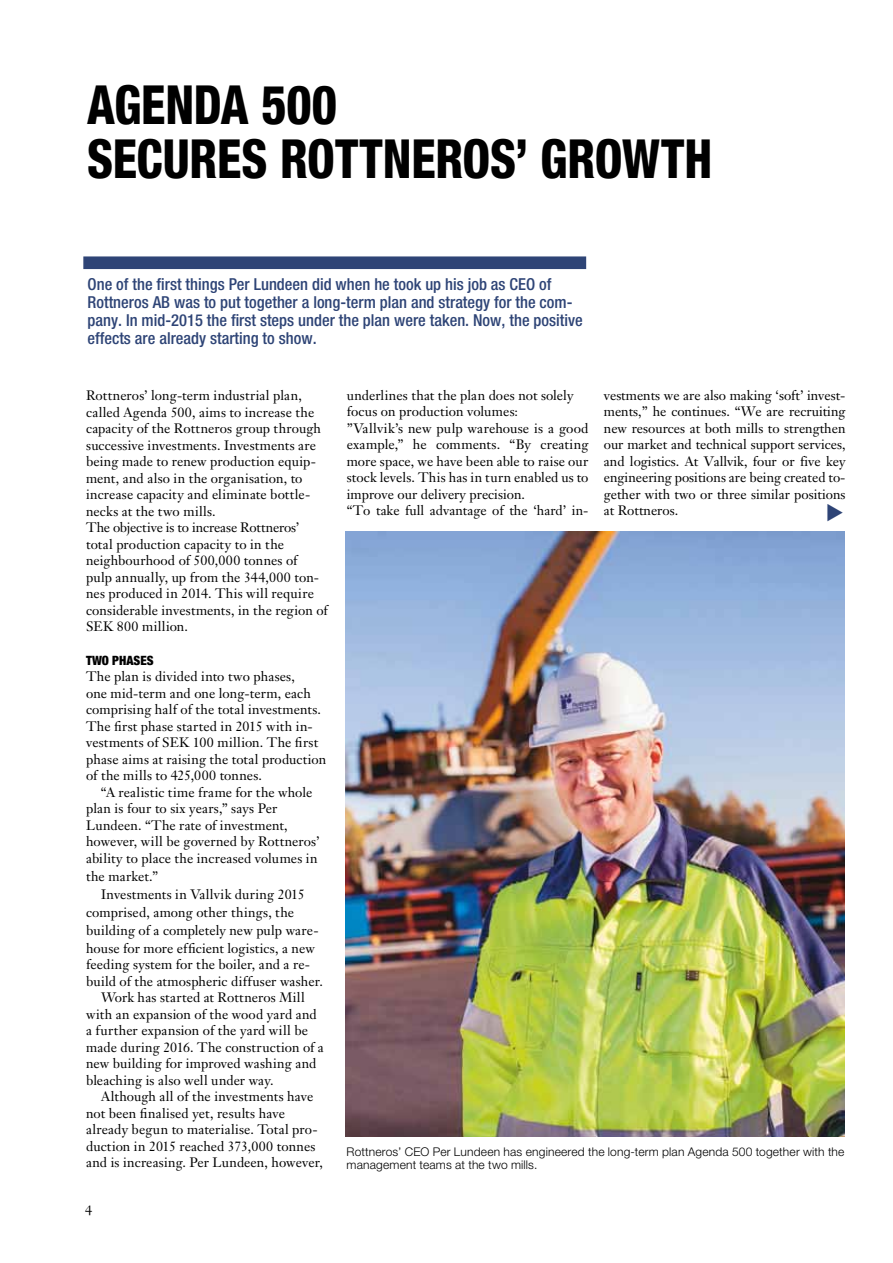
<style>
.page{position:relative;width:893px;height:1263px;background:#fff}
.page>*{position:absolute;margin:0;border:0;box-sizing:border-box;transform-origin:0 0}
.t1{font:800 condensed 54px "Helvetica Neue LT Std";letter-spacing:-.005em;color:#000;scale:.9 1}
.t2{font:500 condensed 16.5px/18px "Helvetica Neue LT Std";color:#2e4476}
.t3{font:13.5px/16.5px "Janson Text";letter-spacing:.005em;color:#000}
.t4{font:13.5px/16.5px "Janson Text LT Std";letter-spacing:.01em;color:#000}
.t5{font:900 condensed 12.75px "Helvetica Neue";color:#000}
.t6{font:300 12px/13.5px "Helvetica Neue LT Std";letter-spacing:.015em;color:#000}
</style>
<div class="page">
<div style="left:83px;top:256px;width:503px;height:13px;background:#2e4476;border:2px solid #2e4476"></div>
<img style="left:345px;top:532px;width:500px;height:605px">
<h1 class="t1" style="left:87px;top:71px;width:91px">AGENDA</h1>
<h1 class="t1" style="left:261px;top:71px;width:86px">500</h1>
<h1 class="t1" style="left:87px;top:125px;width:30px">SECURES</h1>
<h1 class="t1" style="left:280px;top:125px;width:60px">ROTTNEROS</h1>
<h1 class="t1" style="left:515px;top:125px;width:91px">’ GROWTH</h1>
<p class="t2" style="left:88px;top:275px;width:497px">One of the first things Per Lundeen did when he took up his job as CEO of Rottneros AB was to put together a long-term plan and strategy for the com&shy;pany. In mid-2015 the first steps under the plan were taken. Now, the positive effects are already starting to show.</p>
<p class="t4" style="left:86px;top:387px;width:243px">Rottneros’ long-term industrial plan, called Agenda 500, aims to increase the capacity of the Rottneros group through successive investments. Investments are being made to renew production equip&shy;ment, and also in the organisation, to increase capacity and eliminate bottle&shy;necks at the two mills.<br>The objective is to increase Rottneros’ total production capacity to in the neighbourhood of 500,000 tonnes of<br>pulp annually, up from the 344,000 ton&shy;nes produced in 2014. This will require considerable investments, in the region of SEK 800 million.</p>
<p class="t5" style="left:86px;top:652px;width:68px">TWO PHASES</p>
<p class="t4" style="left:86px;top:668px;width:242px">The plan is divided into two phases,<br>one mid-term and one long-term, each comprising half of the total investments.<br>The first phase started in 2015 with in&shy;vestments of SEK 100 million. The first phase aims at raising the total production of the mills to 425,000 tonnes.</p>
<p class="t3" style="left:86px;top:783px;width:235px;text-indent:15px">“A realistic time frame for the whole plan is four to six years,” says Per Lundeen. “The rate of investment, however, will be governed by Rottneros’ ability to place the increased volumes in</p>
<p class="t3" style="left:86px;top:867px;width:73px">the market.”</p>
<p class="t3" style="left:101px;top:885px;width:205px">Investments in Vallvik during 2015</p>
<p class="t3" style="left:86px;top:903px;width:209px">comprised, among other things, the</p>
<p class="t3" style="left:86px;top:921px;width:234px">building of a completely new pulp ware-</p>
<p class="t3" style="left:86px;top:939px;width:230px">house for more efficient logistics, a new</p>
<p class="t3" style="left:86px;top:956px;width:225px">feeding system for the boiler, and a re-</p>
<p class="t3" style="left:86px;top:972px;width:238px">build of the atmospheric diffuser washer.</p>
<p class="t3" style="left:101px;top:989px;width:205px">Work has started at Rottneros Mill</p>
<p class="t3" style="left:86px;top:1005px;width:232px">with an expansion of the wood yard and</p>
<p class="t3" style="left:86px;top:1022px;width:223px">a further expansion of the yard will be</p>
<p class="t3" style="left:86px;top:1038px;width:239px">made during 2016. The construction of a</p>
<p class="t3" style="left:86px;top:1055px;width:232px">new building for improved washing and</p>
<p class="t3" style="left:86px;top:1071px;width:189px">bleaching is also well under way.</p>
<p class="t3" style="left:101px;top:1088px;width:214px">Although all of the investments have</p>
<p class="t3" style="left:86px;top:1104px;width:200px">not been finalised yet, results have</p>
<p class="t3" style="left:86px;top:1121px;width:233px">already begun to materialise. Total pro-</p>
<p class="t3" style="left:86px;top:1137px;width:231px">duction in 2015 reached 373,000 tonnes</p>
<p class="t3" style="left:86px;top:1154px;width:238px">and is increasing. Per Lundeen, however,</p>
<p class="t4" style="left:85px;top:1202px;width:9px">4</p>
<p class="t3" style="left:347px;top:386px;width:243px">underlines that the plan does not solely focus on production volumes:<br>”Vallvik’s new pulp warehouse is a good example,” he comments. “By creating more space, we have been able to raise our stock levels. This has in turn enabled us to improve our delivery precision.<br>“To take full advantage of the ‘hard’ in-</p>
<p class="t3" style="left:604px;top:387px;width:243px;text-align:justify">vestments we are also making ‘soft’ invest&shy;ments,” he continues. “We are recruiting new resources at both mills to strengthen our market and technical support services, and logistics. At Vallvik, four or five key engineering positions are being created to&shy;gether with two or three similar positions at Rottneros.</p>
<p class="t6" style="left:347px;top:1144px;width:499px">Rottneros’ CEO Per Lundeen has engineered the long-term plan Agenda 500 together with the management teams at the two mills.</p>
</div>
